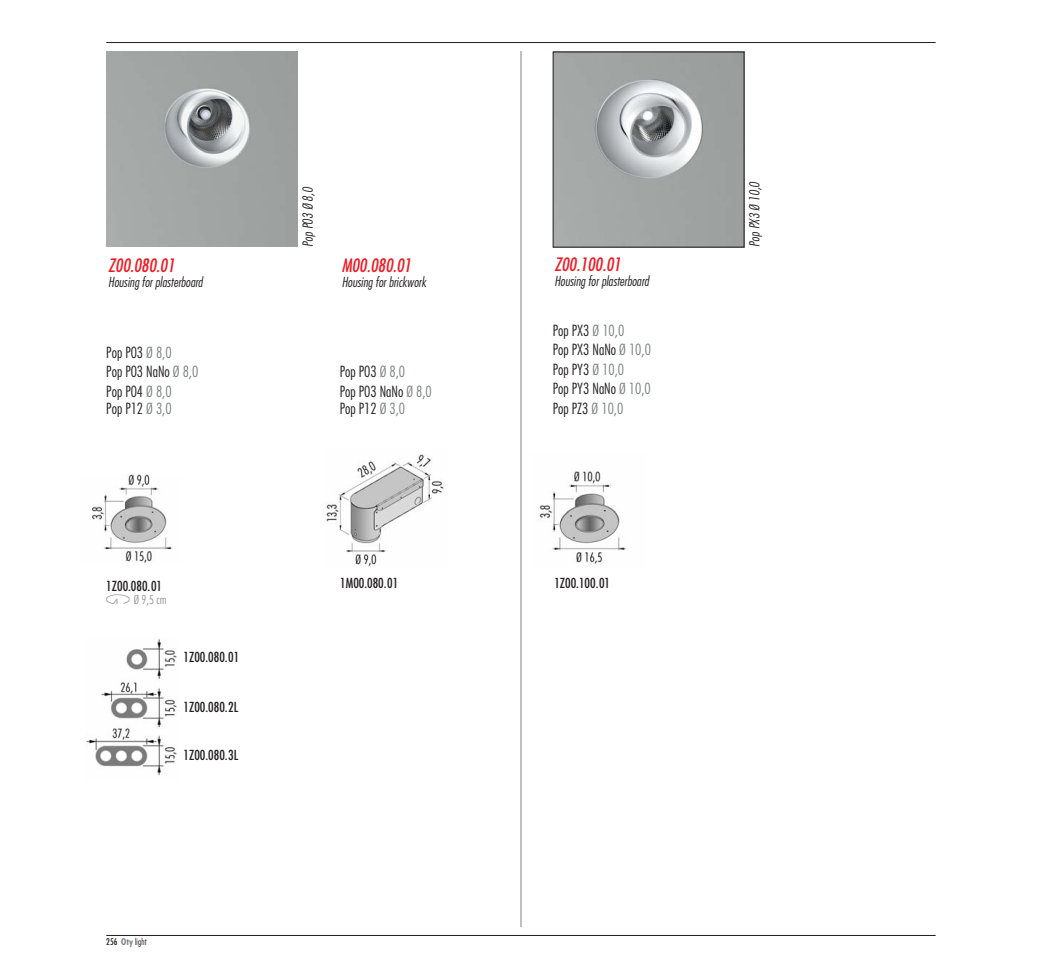
<style>
.page{position:relative;width:1042px;height:978px;background:#fff}
.page>*{position:absolute;margin:0;border:0;box-sizing:border-box;transform-origin:0 0}
.t1{font:italic condensed 18px "Futura";color:#ed1c24}
.t2{font:300 condensed 15px/19.5px "Futura";color:#231f20}
.t3{font:italic 300 condensed 13.5px "Futura";color:#231f20}
.t4{font:condensed 13.5px "Futura";color:#231f20}
.t5{font:300 condensed 12px "Futura";color:#939598}
.t6{font:300 condensed 9px "Futura";letter-spacing:.015em;color:#231f20}
.s1{color:#7e8082}
.s2{font-family:"Yto Yto B";font-weight:400;font-stretch:normal;font-size:9.6px}
.s3{font-weight:400}
.s4{font-weight:700;color:#808285}
</style>
<div class="page">
<hr style="left:106px;top:42px;width:829px;height:1px;background:#231f20">
<hr style="left:106px;top:935px;width:829px;height:1px;background:#231f20">
<hr style="left:520px;top:51px;width:1px;height:876px;background:#808285">
<img style="left:106px;top:51px;width:192px;height:196px">
<img style="left:91px;top:475px;width:81px;height:88px">
<img style="left:326px;top:454px;width:118px;height:113px">
<img style="left:86px;top:639px;width:91px;height:137px">
<img style="left:555px;top:54px;width:187px;height:191px">
<img style="left:539px;top:471px;width:88px;height:93px">
<p class="t1" style="left:108px;top:257px;width:71px">Z00.080.01</p>
<p class="t3" style="left:108px;top:276px;width:98px">Housing forplasterboard</p>
<p class="t2" style="left:106px;top:343px;width:93px">Pop P03 <span class="s1">Ø 8,0<br></span>Pop P03 NaNo <span class="s1">Ø 8,0<br></span>Pop P04 <span class="s1">Ø 8,0</span></p>
<p class="t2" style="left:106px;top:400px;width:67px">Pop P12 <span class="s1">Ø 3,0</span></p>
<p class="t3" style="left:302px;top:247px;width:63px;rotate:-90deg">Pop P03 Ø 8,0</p>
<p class="t3" style="left:748px;top:247px;width:68px;rotate:-90deg">Pop PX3 Ø 10,0</p>
<p class="t1" style="left:554px;top:256px;width:71px">Z00.100.01</p>
<p class="t3" style="left:554px;top:275px;width:98px">Housing forplasterboard</p>
<p class="t1" style="left:342px;top:257px;width:74px">M00.080.01</p>
<p class="t3" style="left:342px;top:276px;width:86px">Housing forbrickwork</p>
<p class="t2" style="left:340px;top:363px;width:93px">Pop P03 <span class="s1">Ø 8,0<br></span>Pop P03 NaNo <span class="s1">Ø 8,0</span></p>
<p class="t2" style="left:340px;top:400px;width:67px">Pop P12 <span class="s1">Ø 3,0</span></p>
<p class="t2" style="left:553px;top:322px;width:99px">Pop PX3 <span class="s1">Ø 10,0<br></span>Pop PX3 NaNo <span class="s1">Ø 10,0<br></span>Pop PY3 <span class="s1">Ø 10,0<br></span>Pop PY3 NaNo <span class="s1">Ø 10,0<br></span>Pop PZ3 <span class="s1">Ø 10,0</span></p>
<p class="t4" style="left:106px;top:579px;width:57px">1Z00.080.01</p>
<p class="t5" style="left:106px;top:595px;width:62px"><span class="s2">m</span> Ø 9,5 cm</p>
<p class="t4" style="left:184px;top:651px;width:57px">1Z00.080.01</p>
<p class="t4" style="left:184px;top:701px;width:56px">1Z00.080.2L</p>
<p class="t4" style="left:184px;top:749px;width:56px">1Z00.080.3L</p>
<p class="t4" style="left:340px;top:577px;width:60px">1M00.080.01</p>
<p class="t4" style="left:554px;top:577px;width:57px">1Z00.100.01</p>
<p class="t6" style="left:106px;top:938px;width:42px"><span class="s3">256</span> <span class="s4">Oty</span> light</p>
</div>
